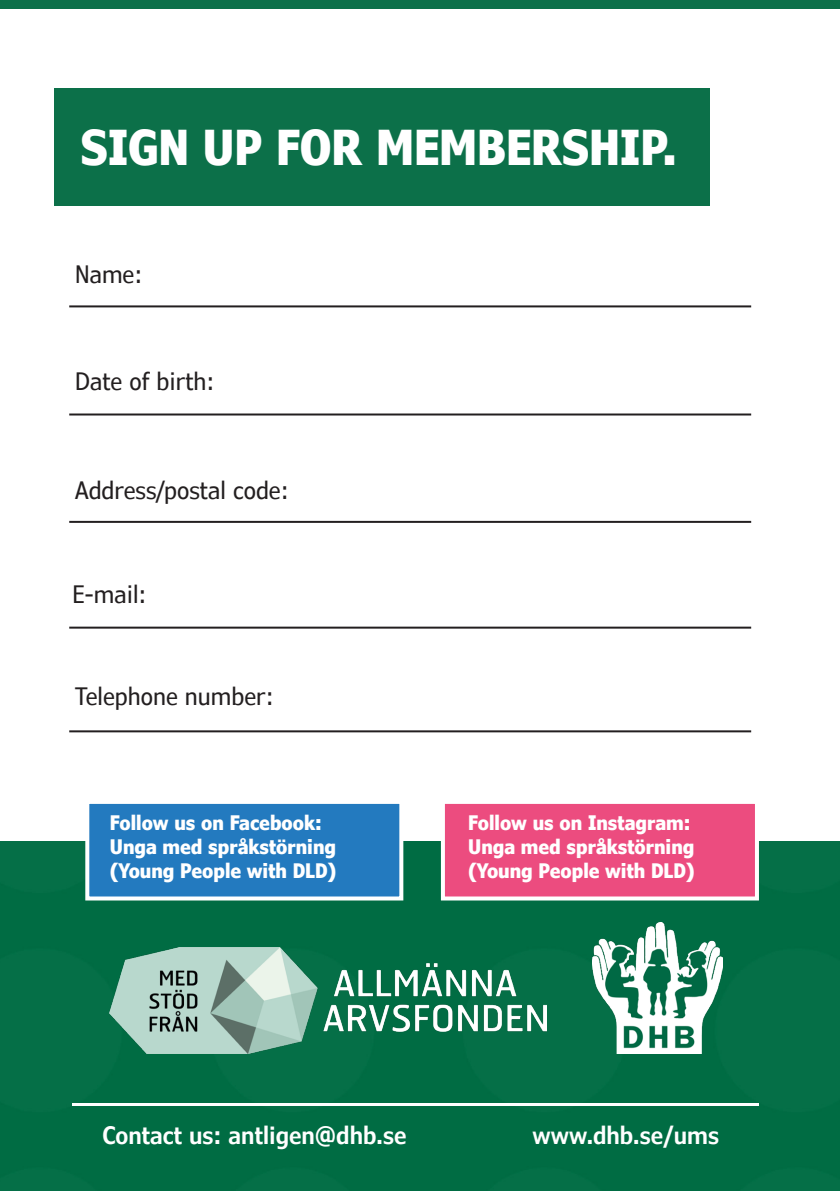
<style>
.page{position:relative;width:840px;height:1191px;background:#fff}
.page>*{position:absolute;margin:0;border:0;box-sizing:border-box;transform-origin:0 0}
.t1{font:700 condensed 48px "Verdana Pro";color:#fff}
.t2{font:condensed 24px "Verdana Pro";color:#231f20}
.t3{font:600 condensed 24px "Verdana Pro";color:#fff}
.t4{font:700 condensed 20px/24px "Verdana Pro";color:#fff}
</style>
<div class="page">
<div style="left:0;top:841px;width:839px;height:350px;background:#006c43"></div>
<div style="left:54px;top:88px;width:655px;height:117px;background:#0c7049"></div>
<hr style="left:69px;top:413px;width:681px;height:2px;background:#231f20">
<hr style="left:69px;top:305px;width:681px;height:2px;background:#231f20">
<hr style="left:69px;top:521px;width:681px;height:2px;background:#231f20">
<hr style="left:69px;top:626px;width:681px;height:2px;background:#231f20">
<hr style="left:69px;top:730px;width:681px;height:2px;background:#231f20">
<img style="left:592px;top:923px;width:130px;height:130px">
<div style="left:85px;top:800px;width:318px;height:100px;background:#237abf;border:4px solid #fff"></div>
<img style="left:110px;top:947px;width:436px;height:106px">
<hr style="left:72px;top:1102px;width:686px;height:3px;background:#fff">
<div style="left:0;top:0;width:839px;height:8px;background:#0c704a"></div>
<div style="left:440px;top:800px;width:318px;height:100px;background:#ec4c7f;border:4px solid #fff"></div>
<p class="t1" style="left:81px;top:115px;width:597px">SIGN UP FOR MEMBERSHIP.</p>
<p class="t2" style="left:75px;top:259px;width:69px">Name:</p>
<p class="t2" style="left:75px;top:366px;width:141px">Date of birth:</p>
<p class="t2" style="left:75px;top:475px;width:215px">Address/postal code:</p>
<p class="t2" style="left:72px;top:579px;width:76px">E-mail:</p>
<p class="t2" style="left:75px;top:681px;width:200px">Telephone number:</p>
<p class="t4" style="left:110px;top:811px;width:228px">Follow us on Facebook:<br>Unga med språkstörning (Young People with DLD)</p>
<p class="t4" style="left:468px;top:811px;width:228px">Follow us on Instagram:<br>Unga med språkstörning (Young People with DLD)</p>
<p class="t3" style="left:102px;top:1119px;width:305px">Contact us: antligen@dhb.se</p>
<p class="t3" style="left:532px;top:1119px;width:188px">www.dhb.se/ums</p>
</div>
